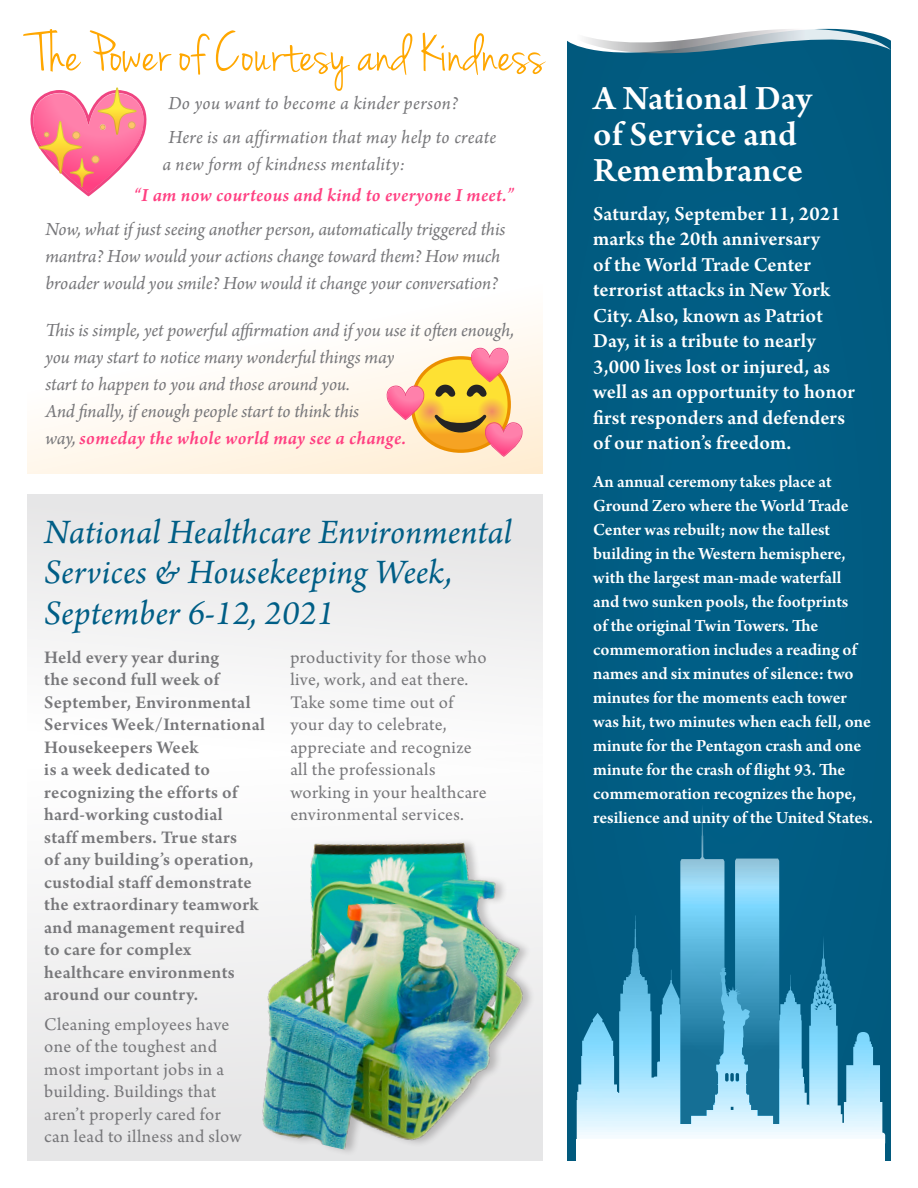
<style>
.page{position:relative;width:918px;height:1188px;background:#fff}
.page>*{position:absolute;margin:0;border:0;box-sizing:border-box;transform-origin:0 0}
.t1{font:57.6px "Jenna Sue Pro";letter-spacing:.01em;color:#ffa700}
.t2{font:italic 36px/40.5px "Arno Pro";letter-spacing:.005em;color:#005e86}
.t3{font:600 36px/36px "Arno Pro";letter-spacing:.005em;color:#fff}
.t4{font:600 21px/25.5px "Arno Pro";letter-spacing:.01em;color:#fff}
.t5{font:italic 19.5px/27px "Arno Pro";letter-spacing:-.005em;color:#77777a}
.t6{font:italic 19.5px/27px "Arno Pro";letter-spacing:.015em;color:#77777a}
.t7{font:italic 600 19.5px "Arno Pro";letter-spacing:.015em;color:#ff4082}
.t8{font:600 18.75px/22.5px "Arno Pro";letter-spacing:.015em;color:#77777a}
.t9{font:18.75px/22.5px "Arno Pro";letter-spacing:.02em;color:#77777a}
.t10{font:600 18px/24px "Arno Pro";letter-spacing:-.005em;color:#fff}
.s1{font-weight:600;color:#ff4082}
</style>
<div class="page">
<div style="left:27px;top:494px;width:515px;height:288px;background:#efefef"></div>
<div style="left:27px;top:709px;width:515px;height:452px;background:linear-gradient(to bottom,#fff,#e5e4e5)"></div>
<svg style="left:27px;top:324px;width:515px;height:150px"></svg>
<div style="left:567px;top:40px;width:324px;height:1121px;background:#015c82"></div>
<svg style="left:567px;top:28px;width:323px;height:46px"></svg>
<svg style="left:577px;top:787px;width:308px;height:352px;background:#3e8eb0"></svg>
<div style="left:577px;top:1139px;width:308px;height:22px;background:#fff"></div>
<img style="left:241px;top:733px;width:327px;height:428px">
<svg style="left:30px;top:87px;width:117px;height:109px"></svg>
<svg style="left:385px;top:348px;width:139px;height:109px;background:#fedcd8"></svg>
<p class="t1" style="left:34px;top:20px;width:511px">The Power of Courtesy and Kindness</p>
<p class="t6" style="left:168px;top:91px;width:291px">Do you want to become a kinder person?</p>
<p class="t6" style="left:162px;top:125px;width:335px;text-indent:6px">Here is an affirmation that may help to create a new form of kindness mentality:</p>
<p class="t7" style="left:134px;top:184px;width:382px">“I am now courteous and kind to everyone I meet.”</p>
<p class="t5" style="left:45px;top:216px;width:462px">Now, what if just seeing another person, automatically triggered this mantra? How would your actions change toward them? How much broader would you smile? How would it change your conversation?</p>
<p class="t5" style="left:45px;top:318px;width:470px">This is simple, yet powerful affirmation and if you use it often enough, you may start to notice many wonderful things may<br>start to happen to you and those around you.<br>And finally, if enough people start to think this<br>way, <span class="s1">someday the whole world may see a change.</span></p>
<p class="t2" style="left:44px;top:514px;width:469px">National Healthcare Environmental<br>Services &amp; Housekeeping Week,<br>September 6-12, 2021</p>
<p class="t8" style="left:44px;top:647px;width:222px">Held every year during<br>the second full week of<br>September, Environmental<br>Services Week/International<br>Housekeepers Week<br>is a week dedicated to recognizing the efforts of hard-working custodial<br>staff members. True stars<br>of any building’s operation, custodial staff demonstrate the extraordinary teamwork and management required to care for complex healthcare environments around our country.</p>
<p class="t9" style="left:44px;top:1014px;width:199px">Cleaning employees have one of the toughest and most important jobs in a building. Buildings that aren’t properly cared for can lead to illness and slow</p>
<p class="t9" style="left:290px;top:647px;width:198px">productivity for those who live, work, and eat there.<br>Take some time out of your day to celebrate, appreciate and recognize all the professionals working in your healthcare environmental services.</p>
<p class="t3" style="left:593px;top:82px;width:220px">A National Day of Service and<br>Remembrance</p>
<p class="t4" style="left:593px;top:202px;width:263px">Saturday, September 11, 2021 marks the 20th anniversary<br>of the World Trade Center terrorist attacks in New York<br>City. Also, known as Patriot<br>Day, it is a tribute to nearly<br>3,000 lives lost or injured, as well as an opportunity to honor first responders and defenders of our nation’s freedom.</p>
<p class="t10" style="left:593px;top:470px;width:281px">An annual ceremony takes place at Ground Zero where the World Trade Center was rebuilt; now the tallest building in the Western hemisphere, with the largest man-made waterfall<br>and two sunken pools, the footprints<br>of the original Twin Towers. The commemoration includes a reading of names and six minutes of silence: two minutes for the moments each tower was hit, two minutes when each fell, one minute for the Pentagon crash and one minute for the crash of flight 93. The commemoration recognizes the hope, resilience and unity of the United States.</p>
</div>
